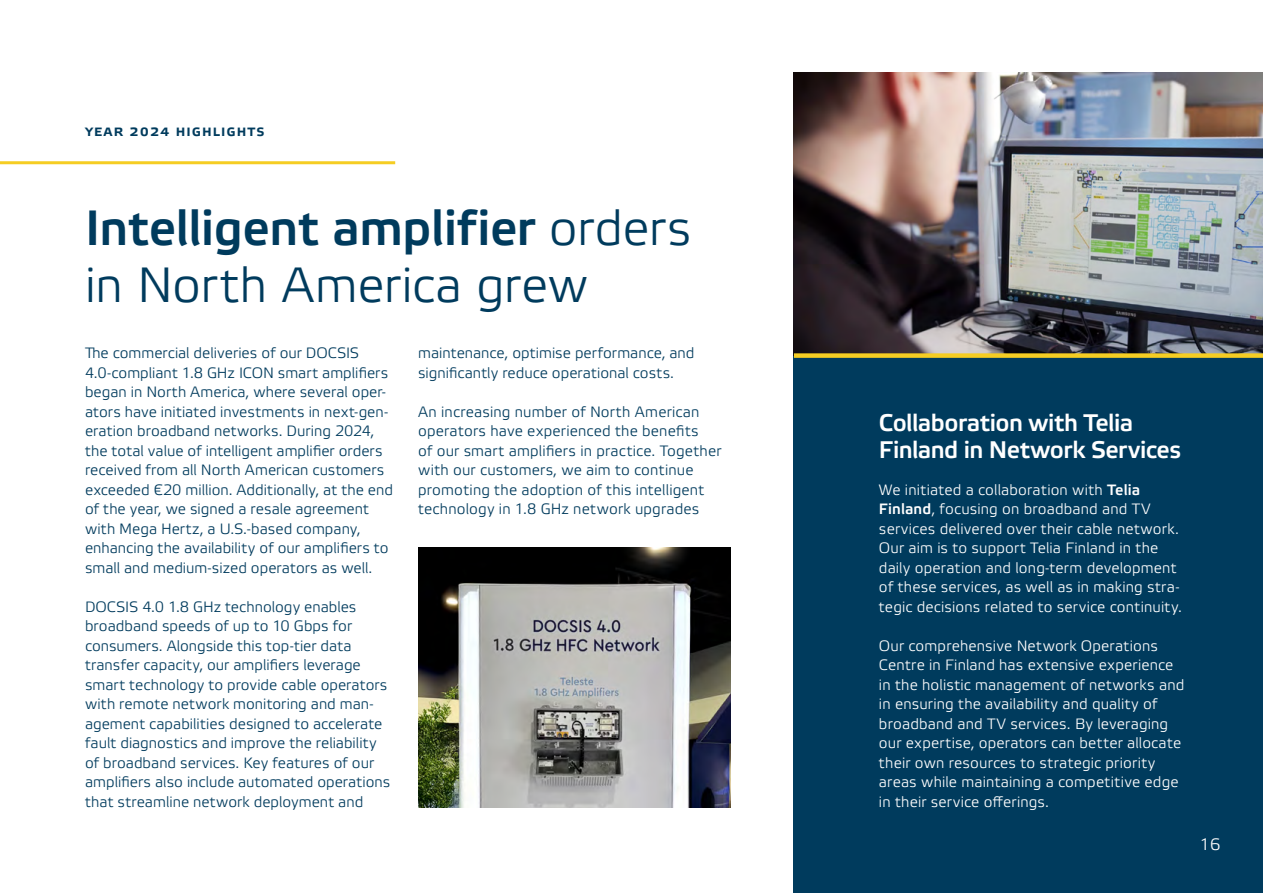
<style>
.page{position:relative;width:1263px;height:893px;background:#fff}
.page>*{position:absolute;margin:0;border:0;box-sizing:border-box;transform-origin:0 0}
.Pääotsikko_sivut{font:49.5px/57px "Etelka Light Pro";letter-spacing:-.005em;color:#003b5d}
.Kainalo_otsikko{font:24px/27px "Etelka Medium Pro";letter-spacing:-.02em;color:#fff}
.Osion_pikkuotsikko{font:500 16.5px "Etelka";letter-spacing:.06em;color:#003b5d}
.t1{font:16.5px "Etelka Light Pro";color:#fff}
.Leipis_2023{font:15px/19.5px "Etelka Light Pro";color:#003b5d}
.Leipis_2023-2{font:15px/19.5px "Etelka Light Pro";letter-spacing:.01em;color:#fff}
.s1{font-family:"Etelka Medium Pro"}
</style>
<div class="page">
<div style="left:794px;top:72px;width:469px;height:821px;background:#003b5d"></div>
<hr style="left:0;top:161px;width:395px;height:3px;background:#f5cd23">
<img style="left:418px;top:547px;width:312px;height:261px">
<img style="left:794px;top:72px;width:469px;height:281px">
<div style="left:794px;top:353px;width:469px;height:5px;background:#f5cd23"></div>
<p class="Osion_pikkuotsikko" style="left:85px;top:120px;width:181px">year 2024 highlights</p>
<p class="Pääotsikko_sivut" style="left:85px;top:202px;width:608px"><span class="s1">Intelligent amplifier</span> orders in North America grew</p>
<p class="Leipis_2023" style="left:85px;top:344px;width:309px">The commercial deliveries of our DOCSIS 4.0-compliant 1.8 GHz ICON smart amplifiers began in North America, where several oper&shy;ators have initiated investments in next-gen&shy;eration broadband networks. During 2024, the total value of intelligent amplifier orders received from all North American customers exceeded €20 million. Additionally, at the end of the year, we signed a resale agreement with Mega Hertz, a U.S.-based company, enhancing the availability of our amplifiers to small and medium-sized operators as well.</p>
<p class="Leipis_2023" style="left:85px;top:598px;width:307px">DOCSIS 4.0 1.8 GHz technology enables broadband speeds of up to 10 Gbps for consumers. Alongside this top-tier data transfer capacity, our amplifiers leverage smart technology to provide cable operators with remote network monitoring and man&shy;agement capabilities designed to accelerate fault diagnostics and improve the reliability of broadband services. Key features of our amplifiers also include automated operations that streamline network deployment and</p>
<p class="Leipis_2023" style="left:418px;top:344px;width:278px">maintenance, optimise performance, and significantly reduce operational costs.</p>
<p class="Leipis_2023" style="left:418px;top:403px;width:305px">An increasing number of North American operators have experienced the benefits<br>of our smart amplifiers in practice. Together with our customers, we aim to continue promoting the adoption of this intelligent technology in 1.8 GHz network upgrades</p>
<p class="Kainalo_otsikko" style="left:879px;top:410px;width:304px">Collaboration with Telia<br>Finland in Network Services</p>
<p class="Leipis_2023-2" style="left:879px;top:481px;width:302px">We initiated a collaboration with <span class="s1">Telia Finland</span>, focusing on broadband and TV services delivered over their cable network.<br>Our aim is to support Telia Finland in the daily operation and long-term development of these services, as well as in making stra&shy;tegic decisions related to service continuity.</p>
<p class="Leipis_2023-2" style="left:879px;top:637px;width:307px">Our comprehensive Network Operations Centre in Finland has extensive experience in the holistic management of networks and in ensuring the availability and quality of broadband and TV services. By leveraging our expertise, operators can better allocate their own resources to strategic priority areas while maintaining a competitive edge in their service offerings.</p>
<p class="t1" style="left:1200px;top:836px;width:22px">16</p>
</div>
